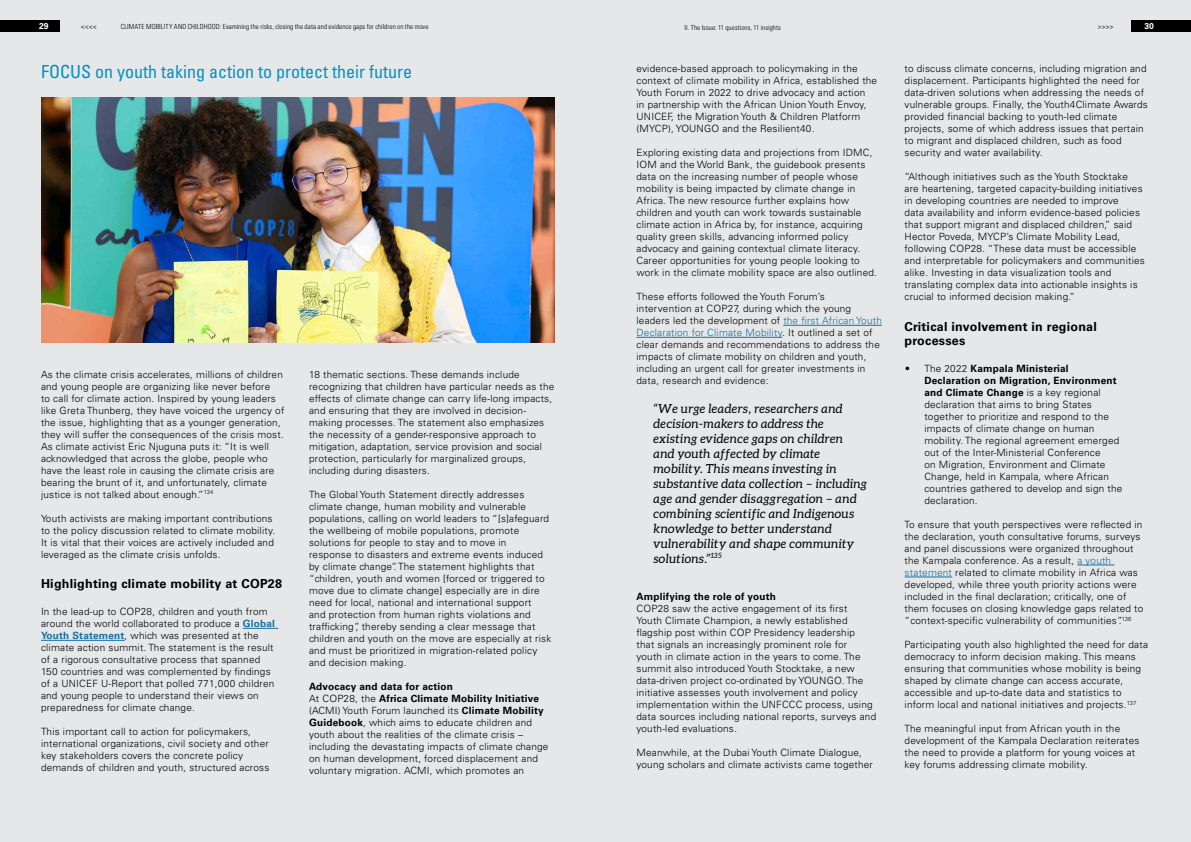
<style>
.page{position:relative;width:1191px;height:842px;background:#e6e7e8}
.page>*{position:absolute;margin:0;border:0;box-sizing:border-box;transform-origin:0 0}
.t1{font:condensed 18px "Univers LT Std";color:#0092c4}
.t2{font:italic 12.5px/15px "Aleo";letter-spacing:.02em;color:#000}
.t3{font:700 12.5px/14px "Univers LT Std";letter-spacing:.02em;color:#000}
.t4{font:300 10px/12px "Univers LT Std";letter-spacing:.02em;color:#000}
.t5{font:700 10px "Univers LT Std";letter-spacing:.02em;color:#000}
.t6{font:300 8.5px "Fira Sans";color:#000}
.t7{font:700 8.5px "Univers LT Std";color:#fff}
.t8{font:300 condensed 7px "Univers LT Std";letter-spacing:.01em;color:#000}
.s1{font-weight:700;color:#1271a3}
.s2{font-weight:700}
.s3{color:#1271a3}
.s4{font-stretch:condensed}
</style>
<div class="page">
<hr style="left:243px;top:628px;width:35px;height:1px;background:#1271a3">
<hr style="left:41px;top:640px;width:84px;height:1px;background:#1271a3">
<hr style="left:783px;top:325px;width:99px;height:1px;background:#1271a3">
<hr style="left:636px;top:337px;width:146px;height:1px;background:#1271a3">
<hr style="left:1077px;top:565px;width:37px;height:1px;background:#1271a3">
<hr style="left:904px;top:577px;width:48px;height:1px;background:#1271a3">
<img style="left:41px;top:97px;width:513px;height:245px">
<div style="left:0;top:20px;width:60px;height:12px;background:#000"></div>
<div style="left:1131px;top:20px;width:60px;height:12px;background:#000"></div>
<p class="t7" style="left:39px;top:21px;width:11px">29</p>
<p class="t6" style="left:81px;top:21px;width:18px">&lt;&lt;&lt;&lt;</p>
<p class="t8" style="left:121px;top:23px;width:309px">CLIMATE MOBILITY AND CHILDHOOD: Examining the risks, closing the data and evidence gaps for children on the move</p>
<p class="t8" style="left:684px;top:23px;width:98px">II. The Issue: 11 questions, 11 insights</p>
<p class="t6" style="left:1097px;top:21px;width:18px">&gt;&gt;&gt;&gt;</p>
<p class="t7" style="left:1144px;top:21px;width:11px">30</p>
<h1 class="t1" style="left:41px;top:60px;width:372px">FOCUS on youth taking action to protect their future</h1>
<p class="t4" style="left:41px;top:368px;width:245px">As the climate crisis accelerates, millions of children and young people are organizing like never before<br>to call for climate action. Inspired by young leaders like Greta Thunberg, they have voiced the urgency of the issue, highlighting that as a younger generation, they will suffer the consequences of the crisis most.<br>As climate activist Eric Njuguna puts it: “It is well acknowledged that across the globe, people who have the least role in causing the climate crisis are bearing the brunt of it, and unfortunately, climate justice is not talked about enough.”<sup>134</sup></p>
<p class="t4" style="left:41px;top:512px;width:236px">Youth activists are making important contributions to the policy discussion related to climate mobility.<br>It is vital that their voices are actively included and leveraged as the climate crisis unfolds.</p>
<p class="t3" style="left:41px;top:577px;width:243px">Highlighting climate mobility at COP28</p>
<p class="t4" style="left:41px;top:606px;width:235px">In the lead-up to COP28, children and youth from around the world collaborated to produce a <span class="s1">Global Youth Statement</span>, which was presented at the climate action summit. The statement is the result of a rigorous consultative process that spanned 150 countries and was complemented by findings of a UNICEF U-Report that polled 771,000 children and young people to understand their views on preparedness for climate change.</p>
<p class="t4" style="left:41px;top:726px;width:230px">This important call to action for policymakers, international organizations, civil society and other key stakeholders covers the concrete policy demands of children and youth, structured across</p>
<p class="t4" style="left:309px;top:368px;width:247px">18 thematic sections. These demands include recognizing that children have particular needs as the effects of climate change can carry life-long impacts, and ensuring that they are involved in decision&shy;making processes. The statement also emphasizes the necessity of a gender-responsive approach to mitigation, adaptation, service provision and social protection, particularly for marginalized groups, including during disasters.</p>
<p class="t4" style="left:309px;top:488px;width:244px">The Global Youth Statement directly addresses climate change, human mobility and vulnerable populations, calling on world leaders to “[s]afeguard the wellbeing of mobile populations, promote solutions for people to stay and to move in response to disasters and extreme events induced by climate change”. The statement highlights that “children, youth and women [forced or triggered to move due to climate change] especially are in dire need for local, national and international support<br>and protection from human rights violations and trafficking”, thereby sending a clear message that children and youth on the move are especially at risk and must be prioritized in migration-related policy and decision making.</p>
<p class="t4" style="left:309px;top:680px;width:241px"><span class="s2">Advocacy and data for action<br></span>At COP28, the <span class="s2">Africa Climate Mobility Initiative </span>(ACMI) Youth Forum launched its <span class="s2">Climate Mobility Guidebook</span>, which aims to educate children and youth about the realities of the climate crisis – including the devastating impacts of climate change on human development, forced displacement and voluntary migration. ACMI, which promotes an</p>
<p class="t4" style="left:636px;top:63px;width:242px">evidence-based approach to policymaking in the context of climate mobility in Africa, established the Youth Forum in 2022 to drive advocacy and action<br>in partnership with the African Union Youth Envoy, UNICEF, the Migration Youth &amp; Children Platform (MYCP), YOUNGO and the Resilient40.</p>
<p class="t4" style="left:636px;top:147px;width:242px">Exploring existing data and projections from IDMC, IOM and the World Bank, the guidebook presents data on the increasing number of people whose mobility is being impacted by climate change in Africa. The new resource further explains how children and youth can work towards sustainable climate action in Africa by, for instance, acquiring quality green skills, advancing informed policy advocacy and gaining contextual climate literacy.<br>Career opportunities for young people looking to work in the climate mobility space are also outlined.</p>
<p class="t4" style="left:636px;top:291px;width:247px">These efforts followed the Youth Forum’s intervention at COP27, during which the young leaders led the development of <span class="s3">the first African Youth Declaration for Climate Mobility</span>. It outlined a set of clear demands and recommendations to address the impacts of climate mobility on children and youth, including an urgent call for greater investments in data, research and evidence:</p>
<p class="t2" style="left:653px;top:400px;width:215px">“We urge leaders, researchers and decision-makers to address the existing evidence gaps on children and youth affected by climate mobility. This means investing in substantive data collection – including age and gender disaggregation – and combining scientific and Indigenous knowledge to better understand vulnerability and shape community solutions.”<sup>135</sup></p>
<p class="t5" style="left:636px;top:591px;width:141px">Amplifying the role of youth</p>
<p class="t4" style="left:636px;top:603px;width:241px">COP28 saw the active engagement of its first<br>Youth Climate Champion, a newly established flagship post within COP Presidency leadership<br>that signals an increasingly prominent role for<br>youth in climate action in the years to come. The summit also introduced Youth Stocktake, a new data-driven project co-ordinated by YOUNGO. The initiative assesses youth involvement and policy implementation within the UNFCCC process, using data sources including national reports, surveys and youth-led evaluations.</p>
<p class="t4" style="left:636px;top:747px;width:238px">Meanwhile, at the Dubai Youth Climate Dialogue, young scholars and climate activists came together</p>
<p class="t4" style="left:904px;top:63px;width:245px">to discuss climate concerns, including migration and displacement. Participants highlighted the need for data-driven solutions when addressing the needs of vulnerable groups. Finally, the Youth4Climate Awards provided financial backing to youth-led climate projects, some of which address issues that pertain to migrant and displaced children, such as food security and water availability.</p>
<p class="t4" style="left:904px;top:171px;width:242px">“Although initiatives such as the Youth Stocktake are heartening, targeted capacity-building initiatives in developing countries are needed to improve<br>data availability and inform evidence-based policies that support migrant and displaced children,” said Hector Poveda, MYCP’s Climate Mobility Lead, following COP28. “These data must be accessible and interpretable for policymakers and communities alike. Investing in data visualization tools and translating complex data into actionable insights is crucial to informed decision making.”</p>
<p class="t3" style="left:904px;top:320px;width:194px">Critical involvement in regional processes</p>
<p class="t4" style="left:924px;top:362px;width:199px;text-indent:-20px"><span class="s4">•</span> The 2022 <span class="s2">Kampala Ministerial Declaration on Migration, Environment and Climate Change</span> is a key regional declaration that aims to bring States together to prioritize and respond to the impacts of climate change on human mobility. The regional agreement emerged out of the Inter-Ministerial Conference<br>on Migration, Environment and Climate Change, held in Kampala, where African countries gathered to develop and sign the declaration.</p>
<p class="t4" style="left:904px;top:518px;width:240px">To ensure that youth perspectives were reflected in the declaration, youth consultative forums, surveys and panel discussions were organized throughout the Kampala conference. As a result, <span class="s3">a youth statement</span> related to climate mobility in Africa was developed, while three youth priority actions were included in the final declaration; critically, one of them focuses on closing knowledge gaps related to “context-specific vulnerability of communities”.<sup>136</sup></p>
<p class="t4" style="left:904px;top:638px;width:245px">Participating youth also highlighted the need for data democracy to inform decision making. This means ensuring that communities whose mobility is being shaped by climate change can access accurate, accessible and up-to-date data and statistics to inform local and national initiatives and projects.<sup>137</sup></p>
<p class="t4" style="left:904px;top:722px;width:236px">The meaningful input from African youth in the development of the Kampala Declaration reiterates the need to provide a platform for young voices at key forums addressing climate mobility.</p>
</div>
